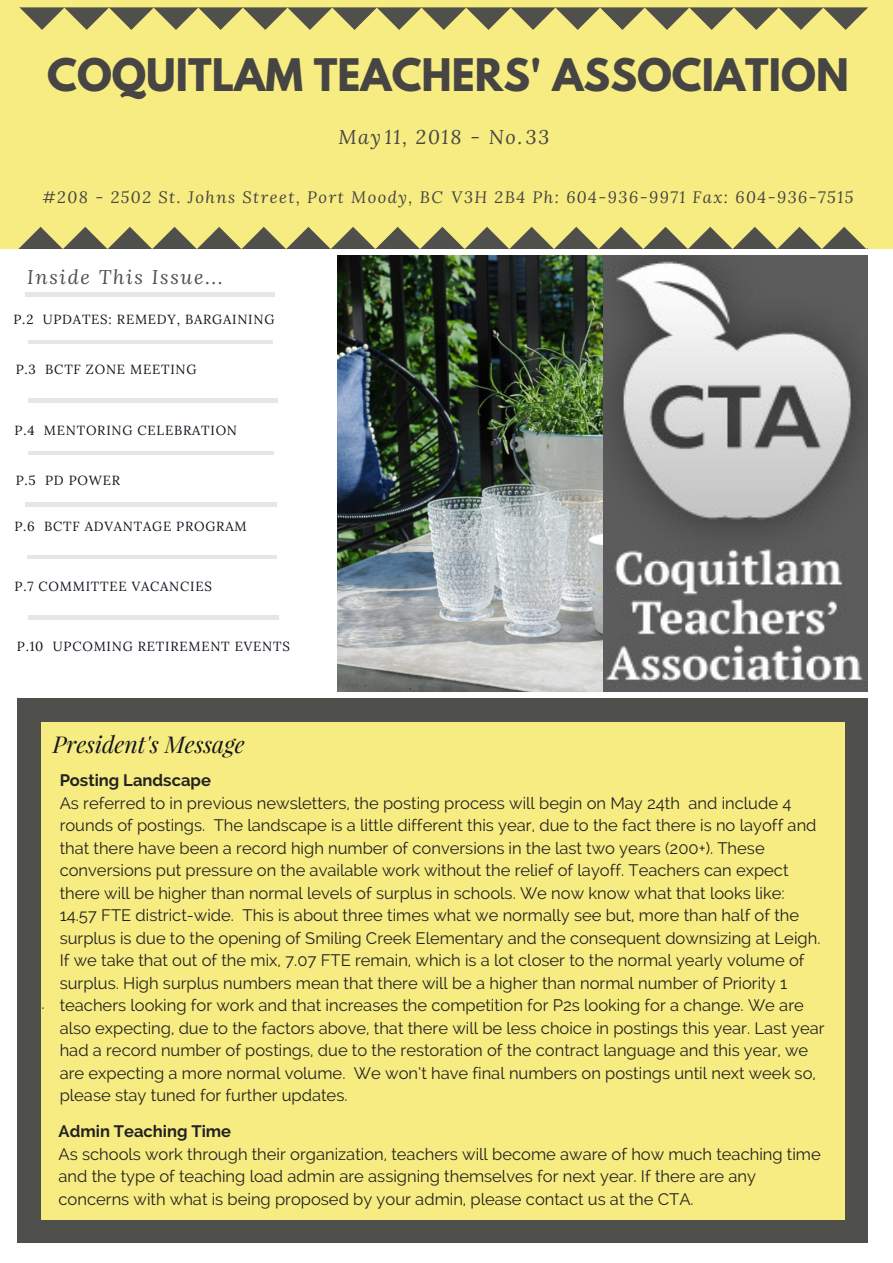
<style>
.page{position:relative;width:893px;height:1263px;background:#fff}
.page>*{position:absolute;margin:0;border:0;box-sizing:border-box;transform-origin:0 0}
.t1{font:700 39.75px "League Spartan";color:#464544}
.t2{font:italic 23.25px "Playfair Display";color:#11151f}
.t3{font:italic 19.8px "Lora";letter-spacing:.09em;color:#4f4f4b}
.t4{font:italic 19.8px "Lora";letter-spacing:.09em;color:#464544}
.t5{font:16.5px/22.5px "Raleway";color:#222}
.t6{font:italic 16.5px "Lora";letter-spacing:.09em;color:#464544}
.t7{font:700 16.5px "Raleway";color:#222}
.t8{font:13.2px "Lora";letter-spacing:.06em;color:#11151f}
</style>
<div class="page">
<div style="left:0;top:0;width:893px;height:249px;background:#f7ec81"></div>
<img style="left:338px;top:256px;width:529px;height:435px">
<hr style="left:25px;top:292px;width:249px;height:4px;background:#e6e6e6">
<hr style="left:27px;top:555px;width:250px;height:3px;background:#000">
<hr style="left:29px;top:399px;width:249px;height:4px;background:#e6e6e6">
<hr style="left:28px;top:452px;width:246px;height:3px;background:#000">
<hr style="left:29px;top:615px;width:250px;height:4px;background:#e6e6e6">
<div style="left:23px;top:710px;width:839px;height:521px;background:#f7ec81"></div>
<div style="left:845px;top:1220px;width:23px;height:23px;background:#4f4f4b"></div>
<div style="left:17px;top:720px;width:23px;height:501px;background:#4f4f4b"></div>
<div style="left:17px;top:1220px;width:23px;height:23px;background:#4f4f4b"></div>
<div style="left:845px;top:720px;width:23px;height:501px;background:#4f4f4b"></div>
<div style="left:39px;top:1220px;width:807px;height:23px;background:#4f4f4b"></div>
<div style="left:845px;top:698px;width:23px;height:24px;background:#4f4f4b"></div>
<div style="left:17px;top:698px;width:23px;height:24px;background:#4f4f4b"></div>
<div style="left:39px;top:698px;width:807px;height:24px;background:#4f4f4b"></div>
<svg style="left:18px;top:227px;width:849px;height:22px"></svg>
<svg style="left:20px;top:8px;width:848px;height:22px"></svg>
<hr style="left:28px;top:340px;width:245px;height:3px;background:#000">
<div style="left:25px;top:502px;width:252px;height:5px;background:#e6e6e6"></div>
<h1 class="t1" style="left:47px;top:55px;width:803px">COQUITLAM TEACHERS' ASSOCIATION</h1>
<p class="t4" style="left:338px;top:125px;width:212px">May 11, 2018 - No. 33</p>
<p class="t6" style="left:42px;top:187px;width:812px">#208 - 2502 St. Johns Street, Port Moody, BC V3H 2B4 Ph: 604-936-9971 Fax: 604-936-7515</p>
<p class="t3" style="left:27px;top:265px;width:197px">Inside This Issue...</p>
<p class="t8" style="left:14px;top:311px;width:262px">P.2 UPDATES: REMEDY, BARGAINING</p>
<p class="t8" style="left:16px;top:362px;width:182px">P.3 BCTF ZONE MEETING</p>
<p class="t8" style="left:15px;top:423px;width:224px">P.4 MENTORING CELEBRATION</p>
<p class="t8" style="left:16px;top:472px;width:106px">P.5 PD POWER</p>
<p class="t8" style="left:14px;top:518px;width:234px">P.6 BCTF ADVANTAGE PROGRAM</p>
<p class="t8" style="left:15px;top:578px;width:199px">P.7 COMMITTEE VACANCIES</p>
<p class="t8" style="left:17px;top:639px;width:274px">P.10 UPCOMING RETIREMENT EVENTS</p>
<p class="t5" style="left:42px;top:992px;width:5px">.</p>
<h2 class="t2" style="left:53px;top:728px;width:193px">President's Message</h2>
<p class="t7" style="left:60px;top:770px;width:153px">Posting Landscape</p>
<p class="t5" style="left:60px;top:791px;width:766px">As referred to in previous newsletters, the posting process will begin on May 24th and include 4 rounds of postings. The landscape is a little different this year, due to the fact there is no layoff and that there have been a record high number of conversions in the last two years (200+). These conversions put pressure on the available work without the relief of layoff. Teachers can expect there will be higher than normal levels of surplus in schools. We now know what that looks like:<br>14.57 FTE district-wide. This is about three times what we normally see but, more than half of the surplus is due to the opening of Smiling Creek Elementary and the consequent downsizing at Leigh.<br>If we take that out of the mix, 7.07 FTE remain, which is a lot closer to the normal yearly volume of surplus. High surplus numbers mean that there will be a higher than normal number of Priority 1 teachers looking for work and that increases the competition for P2s looking for a change. We are also expecting, due to the factors above, that there will be less choice in postings this year. Last year had a record number of postings, due to the restoration of the contract language and this year, we are expecting a more normal volume. We won’t have final numbers on postings until next week so, please stay tuned for further updates.</p>
<p class="t7" style="left:59px;top:1122px;width:174px">Admin Teaching Time</p>
<p class="t5" style="left:59px;top:1143px;width:764px">As schools work through their organization, teachers will become aware of how much teaching time and the type of teaching load admin are assigning themselves for next year. If there are any concerns with what is being proposed by your admin, please contact us at the CTA.</p>
</div>
